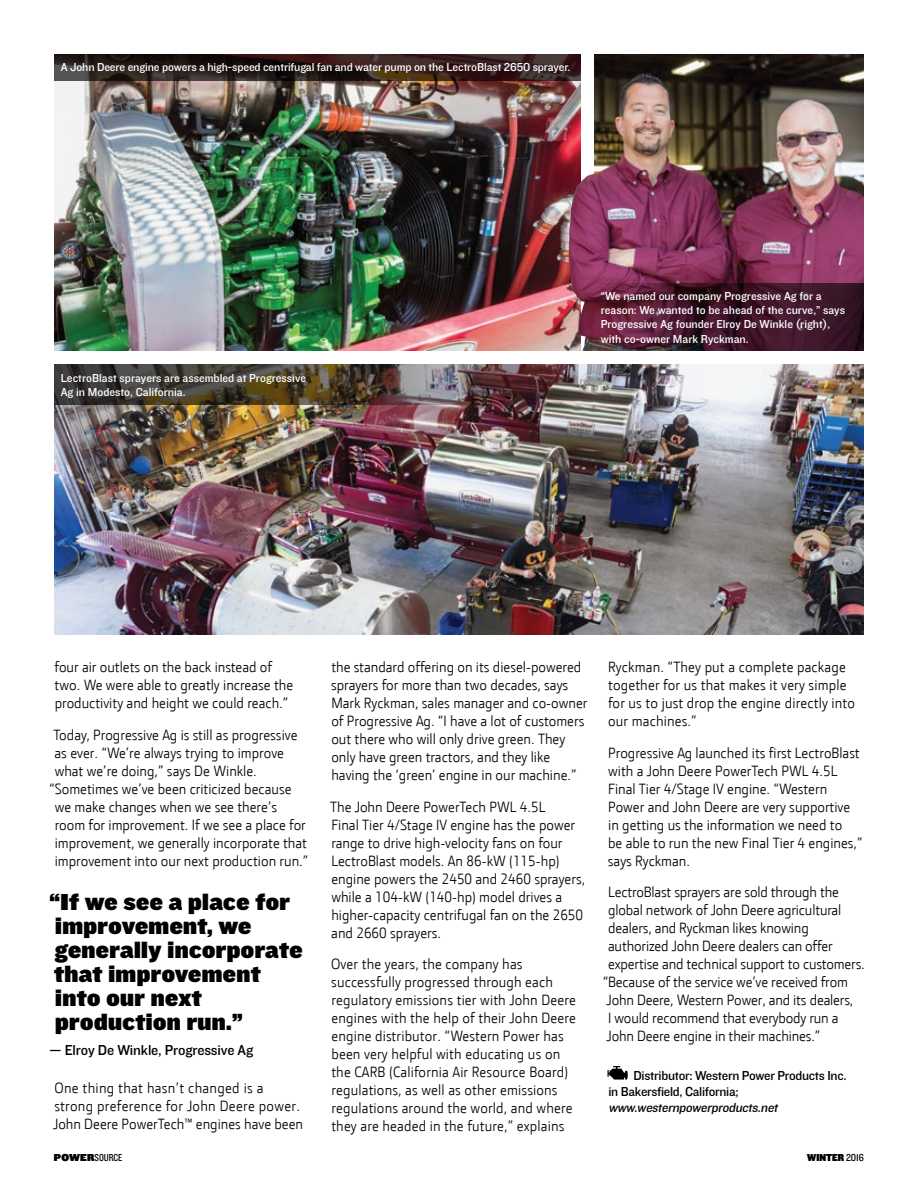
<style>
.page{position:relative;width:918px;height:1188px;background:#fff}
.page>*{position:absolute;margin:0;border:0;box-sizing:border-box;transform-origin:0 0}
.t1{font:24px/24px "Knockout HTF92 Ultmt Cruiserwt";letter-spacing:.02em;color:#000}
.t2{font:15px/18px "JD Sans";color:#000}
.t3{font:15px/18px "JD Sans";letter-spacing:.02em;color:#000}
.t4{font:15px "Knockout HTF31 Junior Middlewt";letter-spacing:-.01em;color:#000}
.t5{font:13.5px/16.2px "Knockout HTF31 Junior Middlewt";letter-spacing:-.02em;color:#000}
.t6{font:italic 13.5px "Knockout HTF31 Junior Middlewt";color:#000}
.t7{font:12px/14.4px "Knockout HTF31 Junior Middlewt";color:#fff}
.t8{font:10.5px "Knockout HTF29 Junior Liteweight";color:#000}
.t9{font:10.5px "Knockout HTF91 Ultmt Middlewt";color:#000}
.s1{font-family:"Knockout HTF92 Ultmt Cruiserwt"}
.s2{font-family:"Knockout HTF30 Junior Welterwt"}
</style>
<div class="page">
<img style="left:54px;top:81px;width:526px;height:270px">
<svg style="left:54px;top:54px;width:526px;height:27px;background:#2e1e1c"></svg>
<img style="left:54px;top:364px;width:810px;height:270px">
<svg style="left:607px;top:1066px;width:21px;height:14px"></svg>
<img style="left:594px;top:54px;width:270px;height:230px">
<img style="left:569px;top:152px;width:76px;height:199px">
<svg style="left:594px;top:284px;width:270px;height:67px;background:#45182d"></svg>
<img style="left:54px;top:364px;width:526px;height:41px">
<p class="t7" style="left:61px;top:61px;width:511px">A John Deere engine powers a high-speed centrifugal fan and water pump on the LectroBlast 2650 sprayer.</p>
<p class="t7" style="left:61px;top:371px;width:247px">LectroBlast sprayers are assembled at Progressive<br>Ag in Modesto, California.</p>
<p class="t7" style="left:601px;top:289px;width:246px">“We named our company Progressive Ag for a reason: We wanted to be ahead of the curve,” says Progressive Ag founder Elroy De Winkle (right), with co-owner Mark Ryckman.</p>
<p class="t2" style="left:55px;top:658px;width:240px">four air outlets on the back instead of two. We were able to greatly increase the productivity and height we could reach.”</p>
<p class="t2" style="left:53px;top:725px;width:246px">Today, Progressive Ag is still as progressive</p>
<p class="t2" style="left:55px;top:743px;width:231px">as ever. “We’re always trying to improve</p>
<p class="t2" style="left:55px;top:761px;width:204px">what we’re doing,” says De Winkle.</p>
<p class="t2" style="left:49px;top:779px;width:244px">“Sometimes we’ve been criticized because</p>
<p class="t2" style="left:55px;top:797px;width:224px">we make changes when we see there’s</p>
<p class="t2" style="left:55px;top:815px;width:253px">room for improvement. If we see a place for</p>
<p class="t2" style="left:55px;top:833px;width:254px">improvement, we generally incorporate that</p>
<p class="t2" style="left:55px;top:851px;width:255px">improvement into our next production run.”</p>
<h1 class="t1" style="left:49px;top:891px;width:255px">“If we see a place for improvement, we generally incorporate that improvement into our next production run.”</h1>
<p class="t4" style="left:49px;top:1042px;width:206px">— Elroy De Winkle, Progressive Ag</p>
<p class="t3" style="left:53px;top:1078px;width:252px">One thing that hasn’t changed is a strong preference for John Deere power.<br>John Deere PowerTech™ engines have been</p>
<p class="t2" style="left:331px;top:658px;width:258px">the standard offering on its diesel-powered sprayers for more than two decades, says Mark Ryckman, sales manager and co-owner of Progressive Ag. “I have a lot of customers out there who will only drive green. They only have green tractors, and they like having the ‘green’ engine in our machine.”</p>
<p class="t2" style="left:330px;top:797px;width:256px">The John Deere PowerTech PWL 4.5L<br>Final Tier 4/Stage IV engine has the power range to drive high-velocity fans on four LectroBlast models. An 86-kW (115-hp) engine powers the 2450 and 2460 sprayers, while a 104-kW (140-hp) model drives a higher-capacity centrifugal fan on the 2650 and 2660 sprayers.</p>
<p class="t2" style="left:331px;top:955px;width:246px">Over the years, the company has successfully progressed through each regulatory emissions tier with John Deere engines with the help of their John Deere engine distributor. “Western Power has been very helpful with educating us on the CARB (California Air Resource Board) regulations, as well as other emissions regulations around the world, and where they are headed in the future,” explains</p>
<p class="t2" style="left:608px;top:658px;width:248px">Ryckman. “They put a complete package together for us that makes it very simple for us to just drop the engine directly into our machines.”</p>
<p class="t2" style="left:608px;top:743px;width:256px">Progressive Ag launched its first LectroBlast with a John Deere PowerTech PWL 4.5L Final Tier 4/Stage IV engine. “Western Power and John Deere are very supportive in getting us the information we need to<br>be able to run the new Final Tier 4 engines,” says Ryckman.</p>
<p class="t2" style="left:608px;top:883px;width:232px">LectroBlast sprayers are sold through the</p>
<p class="t2" style="left:608px;top:901px;width:235px">global network of John Deere agricultural</p>
<p class="t2" style="left:608px;top:919px;width:202px">dealers, and Ryckman likes knowing</p>
<p class="t2" style="left:608px;top:937px;width:226px">authorized John Deere dealers can offer</p>
<p class="t2" style="left:608px;top:955px;width:258px">expertise and technical support to customers.</p>
<p class="t2" style="left:603px;top:973px;width:247px">“Because of the service we’ve received from</p>
<p class="t2" style="left:607px;top:991px;width:248px">John Deere, Western Power, and its dealers,</p>
<p class="t2" style="left:608px;top:1009px;width:232px">I would recommend that everybody run a</p>
<p class="t2" style="left:607px;top:1027px;width:215px">John Deere engine in their machines.”</p>
<p class="t5" style="left:608px;top:1067px;width:240px;text-indent:25px">Distributor: Western Power Products Inc. in Bakersfield, California;</p>
<p class="t6" style="left:608px;top:1100px;width:174px">www.westernpowerproducts.net</p>
<p class="t8" style="left:54px;top:1152px;width:70px"><span class="s1">POWER</span>SOURCE</p>
<p class="t9" style="left:807px;top:1152px;width:58px">WINTER <span class="s2">2016</span></p>
</div>
